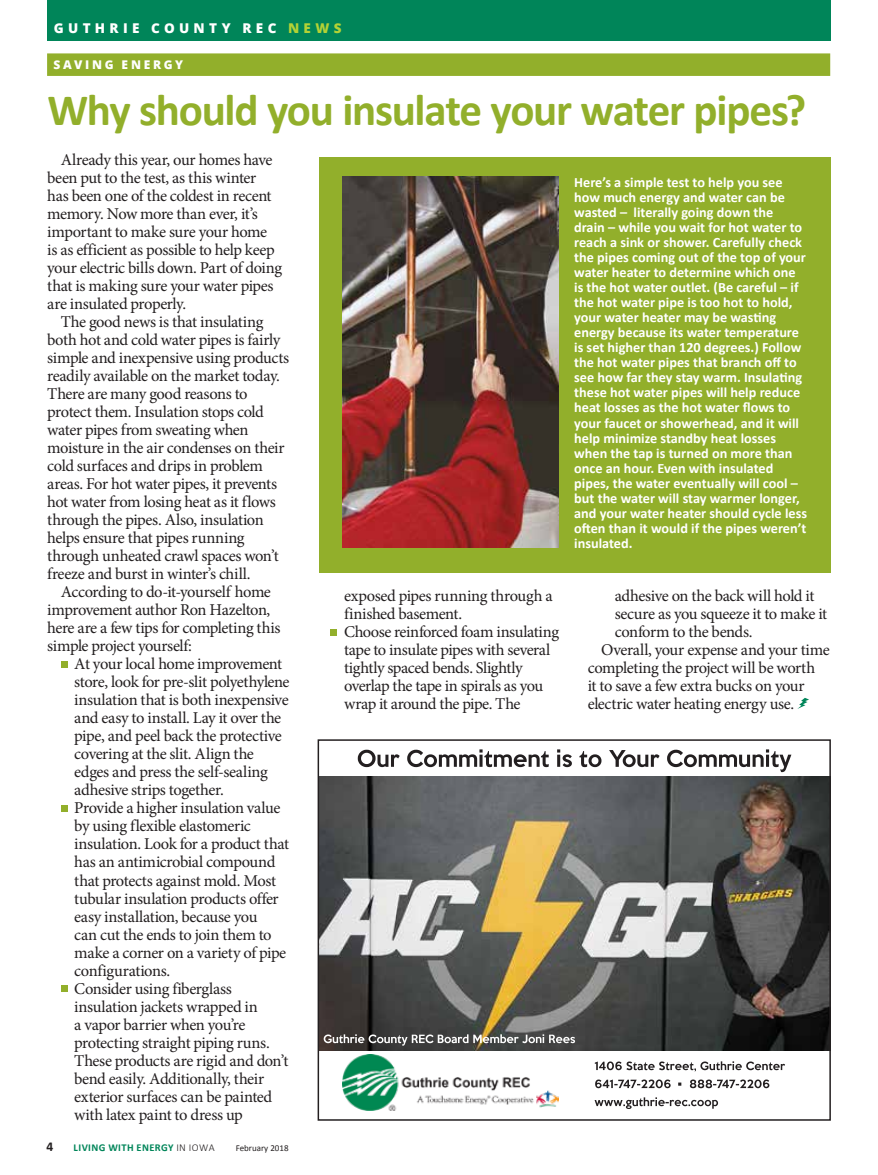
<style>
.page{position:relative;width:878px;height:1175px;background:#fff}
.page>*{position:absolute;margin:0;border:0;box-sizing:border-box;transform-origin:0 0}
.t1{font:700 45px "Calibri";letter-spacing:-.03em;color:#92af2b}
.t2{font:16.5px/18px "Minion Pro";letter-spacing:-.025em;color:#231f20}
.t3{font:700 14.25px/15px "Calibri";color:#fff}
.t4{font:800 13.5px "Open Sans";letter-spacing:.32em;color:#fff}
.t5{font:700 13.5px "Calibri";color:#231f20}
.t6{font:800 12px "Open Sans";letter-spacing:.225em;color:#fff}
.t7{font:700 10.5px "Calibri";letter-spacing:.04em;color:#008559}
.t8{font:9px "Calibri";color:#231f20}
.s1{color:#b3d235}
.s2{font-weight:300;color:#231f20}
</style>
<div class="page">
<div style="left:47px;top:0;width:783px;height:40px;background:#008559"></div>
<img style="left:320px;top:776px;width:507px;height:274px">
<svg style="left:594px;top:1097px;width:124px;height:12px"></svg>
<svg style="left:595px;top:1079px;width:174px;height:9px"></svg>
<svg style="left:594px;top:1061px;width:191px;height:10px"></svg>
<div style="left:317px;top:739px;width:513px;height:381px;border:2px solid #231f20"></div>
<svg style="left:358px;top:749px;width:433px;height:23px"></svg>
<img style="left:342px;top:1054px;width:216px;height:56px">
<svg style="left:323px;top:1034px;width:252px;height:11px;background:#787674"></svg>
<div style="left:319px;top:157px;width:512px;height:416px;background:#92af2b"></div>
<div style="left:47px;top:53px;width:783px;height:23px;background:#92af2b"></div>
<div style="left:61px;top:661px;width:6px;height:7px;background:#92af2b"></div>
<div style="left:61px;top:805px;width:6px;height:7px;background:#92af2b"></div>
<div style="left:61px;top:985px;width:6px;height:7px;background:#92af2b"></div>
<div style="left:330px;top:629px;width:7px;height:6px;background:#92af2b"></div>
<img style="left:342px;top:177px;width:216px;height:370px">
<svg style="left:797px;top:698px;width:12px;height:11px"></svg>
<p class="t4" style="left:54px;top:18px;width:289px">GUTHRIE COUNTY REC <span class="s1">NEWS</span></p>
<p class="t6" style="left:54px;top:55px;width:131px">SAVING ENERGY</p>
<h1 class="t1" style="left:47px;top:81px;width:760px">Why should you insulate your water pipes?</h1>
<p class="t2" style="left:47px;top:151px;width:236px;text-indent:13px">Already this year, our homes have been put to the test, as this winter<br>has been one of the coldest in recent memory. Now more than ever, it’s important to make sure your home<br>is as efficient as possible to help keep your electric bills down. Part of doing that is making sure your water pipes are insulated properly.</p>
<p class="t2" style="left:47px;top:313px;width:243px;text-indent:13px">The good news is that insulating both hot and cold water pipes is fairly simple and inexpensive using products readily available on the market today.<br>There are many good reasons to protect them. Insulation stops cold water pipes from sweating when moisture in the air condenses on their cold surfaces and drips in problem areas. For hot water pipes, it prevents hot water from losing heat as it flows through the pipes. Also, insulation helps ensure that pipes running through unheated crawl spaces won’t freeze and burst in winter’s chill.</p>
<p class="t2" style="left:47px;top:583px;width:235px;text-indent:13px">According to do-it-yourself home improvement author Ron Hazelton, here are a few tips for completing this simple project yourself:</p>
<p class="t2" style="left:74px;top:655px;width:217px">At your local home improvement store, look for pre-slit polyethylene insulation that is both inexpensive and easy to install. Lay it over the pipe, and peel back the protective covering at the slit. Align the edges and press the self-sealing adhesive strips together.<br>Provide a higher insulation value by using flexible elastomeric insulation. Look for a product that has an antimicrobial compound that protects against mold. Most tubular insulation products offer easy installation, because you<br>can cut the ends to join them to make a corner on a variety of pipe configurations.<br>Consider using fiberglass insulation jackets wrapped in<br>a vapor barrier when you’re protecting straight piping runs.<br>These products are rigid and don’t bend easily. Additionally, their exterior surfaces can be painted with latex paint to dress up</p>
<p class="t3" style="left:574px;top:175px;width:234px">Here’s a simple test to help you see how much energy and water can be wasted – literally going down the drain – while you wait for hot water to reach a sink or shower. Carefully check the pipes coming out of the top of your water heater to determine which one is the hot water outlet. (Be careful – if the hot water pipe is too hot to hold, your water heater may be wasting energy because its water temperature is set higher than 120 degrees.) Follow the hot water pipes that branch off to see how far they stay warm. Insulating these hot water pipes will help reduce heat losses as the hot water flows to your faucet or showerhead, and it will help minimize standby heat losses when the tap is turned on more than once an hour. Even with insulated pipes, the water eventually will cool – but the water will stay warmer longer, and your water heater should cycle less often than it would if the pipes weren’t insulated.</p>
<p class="t2" style="left:344px;top:586px;width:216px">exposed pipes running through a finished basement.<br>Choose reinforced foam insulating tape to insulate pipes with several tightly spaced bends. Slightly overlap the tape in spirals as you wrap it around the pipe. The</p>
<p class="t2" style="left:614px;top:586px;width:201px">adhesive on the back will hold it</p>
<p class="t2" style="left:614px;top:604px;width:214px">secure as you squeeze it to make it</p>
<p class="t2" style="left:614px;top:622px;width:139px">conform to the bends.</p>
<p class="t2" style="left:601px;top:640px;width:230px">Overall, your expense and your time</p>
<p class="t2" style="left:587px;top:658px;width:229px">completing the project will be worth</p>
<p class="t2" style="left:587px;top:676px;width:218px">it to save a few extra bucks on your</p>
<p class="t2" style="left:587px;top:694px;width:208px">electric water heating energy use.</p>
<p class="t5" style="left:47px;top:1138px;width:8px">4</p>
<p class="t7" style="left:74px;top:1141px;width:142px">LIVING WITH ENERGY <span class="s2">IN IOWA</span></p>
<p class="t8" style="left:236px;top:1142px;width:54px">February 2018</p>
</div>
